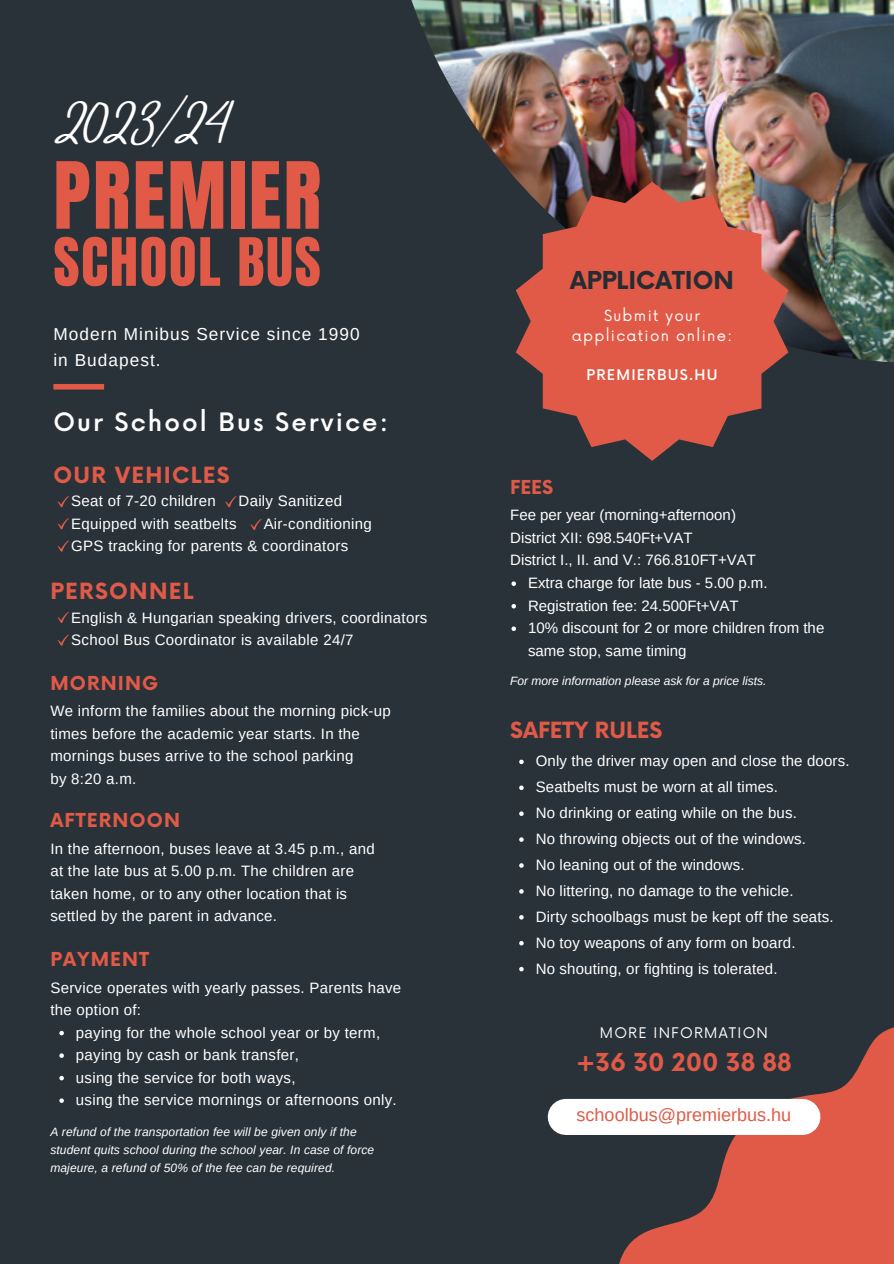
<style>
.page{position:relative;width:894px;height:1264px;background:#fff}
.page>*{position:absolute;margin:0;border:0;box-sizing:border-box;transform-origin:0 0}
.t1{font:78.6px "Anton";letter-spacing:.03em;color:#e05a47}
.t2{font:56.55px "Anton";letter-spacing:.03em;color:#e05a47}
.t3{font:38.7px "Amsterdam Four";color:#fff}
.t4{font:500 24.75px "Now";letter-spacing:.085em;color:#fff}
.t5{font:700 24px "Now";color:#e05a47}
.t6{font:700 24px "Now";color:#252c32}
.t7{font:700 21.75px "Now";letter-spacing:.06em;color:#e05a47}
.t8{font:700 21.75px "Now";color:#e05a47}
.t9{font:700 18.75px "Now";letter-spacing:.06em;color:#e05a47}
.t10{font:18px "Arimo";color:#e05a47}
.t11{font:17.25px/26px "Arimo";letter-spacing:.06em;color:#fff}
.t12{font:15px/22.5px "Arimo";letter-spacing:.02em;color:#fff}
.t13{font:15px/22.5px "Arimo";color:#fff}
.t14{font:15px/20px "Now";letter-spacing:.085em;color:#fff;text-align:center}
.t15{font:500 14.4px "Now";letter-spacing:.085em;color:#fff}
.t16{font:14.25px "Now";letter-spacing:.085em;color:#fff}
.t17{font:italic 12px/18px "Arimo";letter-spacing:.01em;color:#fff}
</style>
<div class="page">
<div style="left:0;top:0;width:893px;height:1263px;background:#2a3239"></div>
<div style="left:53px;top:384px;width:51px;height:5px;background:#e05a47"></div>
<svg style="left:615px;top:1027px;width:278px;height:236px;fill:#e05a47"></svg>
<img style="left:411px;top:0;width:482px;height:362px">
<svg style="left:515px;top:182px;width:273px;height:279px;fill:#e05a47"></svg>
<div style="left:565px;top:1098px;width:237px;height:36px;background:#fff"></div>
<svg style="left:58px;top:496px;width:11px;height:11px"></svg>
<svg style="left:225px;top:496px;width:11px;height:11px"></svg>
<svg style="left:58px;top:518px;width:11px;height:11px"></svg>
<svg style="left:250px;top:519px;width:11px;height:11px"></svg>
<svg style="left:58px;top:540px;width:11px;height:11px"></svg>
<svg style="left:58px;top:612px;width:11px;height:11px"></svg>
<svg style="left:58px;top:634px;width:11px;height:11px"></svg>
<svg style="left:519px;top:759px;width:4px;height:5px"></svg>
<svg style="left:519px;top:785px;width:4px;height:5px"></svg>
<svg style="left:519px;top:811px;width:4px;height:5px"></svg>
<svg style="left:519px;top:837px;width:4px;height:4px"></svg>
<svg style="left:519px;top:863px;width:4px;height:4px"></svg>
<svg style="left:519px;top:889px;width:4px;height:4px"></svg>
<svg style="left:519px;top:915px;width:4px;height:4px"></svg>
<svg style="left:519px;top:941px;width:4px;height:4px"></svg>
<svg style="left:519px;top:966px;width:4px;height:5px"></svg>
<svg style="left:59px;top:1030px;width:5px;height:5px"></svg>
<svg style="left:59px;top:1053px;width:5px;height:4px"></svg>
<svg style="left:59px;top:1075px;width:5px;height:5px"></svg>
<svg style="left:59px;top:1098px;width:5px;height:4px"></svg>
<svg style="left:511px;top:581px;width:5px;height:5px"></svg>
<svg style="left:511px;top:604px;width:5px;height:4px"></svg>
<svg style="left:511px;top:626px;width:5px;height:5px"></svg>
<p class="t3" style="left:53px;top:107px;width:172px">2023/24</p>
<p class="t1" style="left:53px;top:139px;width:269px">PREMIER</p>
<p class="t2" style="left:53px;top:221px;width:269px">SCHOOL BUS</p>
<p class="t11" style="left:53px;top:321px;width:307px">Modern Minibus Service since 1990 in Budapest.</p>
<p class="t4" style="left:53px;top:409px;width:336px">Our School Bus Service:</p>
<p class="t7" style="left:53px;top:463px;width:178px">OUR VEHICLES</p>
<p class="t12" style="left:71px;top:489px;width:146px">Seat of 7-20 children</p>
<p class="t12" style="left:238px;top:489px;width:105px">Daily Sanitized</p>
<p class="t12" style="left:71px;top:512px;width:167px">Equipped with seatbelts</p>
<p class="t12" style="left:263px;top:512px;width:109px">Air-conditioning</p>
<p class="t12" style="left:71px;top:534px;width:278px">GPS tracking for parents &amp; coordinators</p>
<p class="t7" style="left:50px;top:579px;width:145px">PERSONNEL</p>
<p class="t12" style="left:71px;top:606px;width:357px">English &amp; Hungarian speaking drivers, coordinators</p>
<p class="t12" style="left:71px;top:628px;width:283px">School Bus Coordinator is available 24/7</p>
<p class="t9" style="left:50px;top:673px;width:109px">MORNING</p>
<p class="t12" style="left:50px;top:700px;width:342px">We inform the families about the morning pick-up times before the academic year starts. In the mornings buses arrive to the school parking</p>
<p class="t12" style="left:50px;top:767px;width:87px">by 8:20 a.m.</p>
<p class="t9" style="left:50px;top:810px;width:131px">AFTERNOON</p>
<p class="t12" style="left:50px;top:837px;width:326px">In the afternoon, buses leave at 3.45 p.m., and at the late bus at 5.00 p.m. The children are taken home, or to any other location that is settled by the parent in advance.</p>
<p class="t9" style="left:50px;top:949px;width:100px">PAYMENT</p>
<p class="t12" style="left:50px;top:976px;width:352px">Service operates with yearly passes. Parents have the option of:</p>
<p class="t12" style="left:76px;top:1021px;width:306px">paying for the whole school year or by term,</p>
<p class="t12" style="left:76px;top:1043px;width:224px">paying by cash or bank transfer,</p>
<p class="t12" style="left:76px;top:1066px;width:221px">using the service for both ways,</p>
<p class="t12" style="left:76px;top:1088px;width:322px">using the service mornings or afternoons only.</p>
<p class="t17" style="left:50px;top:1122px;width:325px">A refund of the transportation fee will be given only if the student quits school during the school year. In case of force majeure, a refund of 50% of the fee can be required.</p>
<p class="t6" style="left:570px;top:267px;width:165px">APPLICATION</p>
<p class="t14" style="left:571px;top:306px;width:162px">Submit your application online:</p>
<p class="t15" style="left:586px;top:367px;width:132px">PREMIERBUS.HU</p>
<p class="t9" style="left:510px;top:477px;width:45px">FEES</p>
<p class="t13" style="left:510px;top:504px;width:227px">Fee per year (morning+afternoon)</p>
<p class="t13" style="left:510px;top:526px;width:184px">District XII: 698.540Ft+VAT</p>
<p class="t13" style="left:510px;top:549px;width:247px">District I., II. and V.: 766.810FT+VAT</p>
<p class="t13" style="left:528px;top:571px;width:241px">Extra charge for late bus - 5.00 p.m.</p>
<p class="t13" style="left:528px;top:594px;width:212px">Registration fee: 24.500Ft+VAT</p>
<p class="t13" style="left:528px;top:616px;width:298px">10% discount for 2 or more children from the same stop, same timing</p>
<p class="t17" style="left:510px;top:671px;width:258px">For more information please ask for a price lists.</p>
<p class="t8" style="left:510px;top:718px;width:154px">SAFETY RULES</p>
<p class="t12" style="left:535px;top:750px;width:315px">Only the driver may open and close the doors.</p>
<p class="t12" style="left:535px;top:775px;width:244px">Seatbelts must be worn at all times.</p>
<p class="t12" style="left:535px;top:801px;width:262px">No drinking or eating while on the bus.</p>
<p class="t12" style="left:535px;top:827px;width:272px">No throwing objects out of the windows.</p>
<p class="t12" style="left:535px;top:853px;width:210px">No leaning out of the windows.</p>
<p class="t12" style="left:535px;top:879px;width:259px">No littering, no damage to the vehicle.</p>
<p class="t12" style="left:535px;top:905px;width:299px">Dirty schoolbags must be kept off the seats.</p>
<p class="t12" style="left:535px;top:931px;width:261px">No toy weapons of any form on board.</p>
<p class="t12" style="left:535px;top:957px;width:243px">No shouting, or fighting is tolerated.</p>
<p class="t16" style="left:599px;top:1024px;width:170px">MORE INFORMATION</p>
<p class="t5" style="left:576px;top:1049px;width:217px">+36 30 200 38 88</p>
<p class="t10" style="left:576px;top:1105px;width:216px">schoolbus@premierbus.hu</p>
</div>
